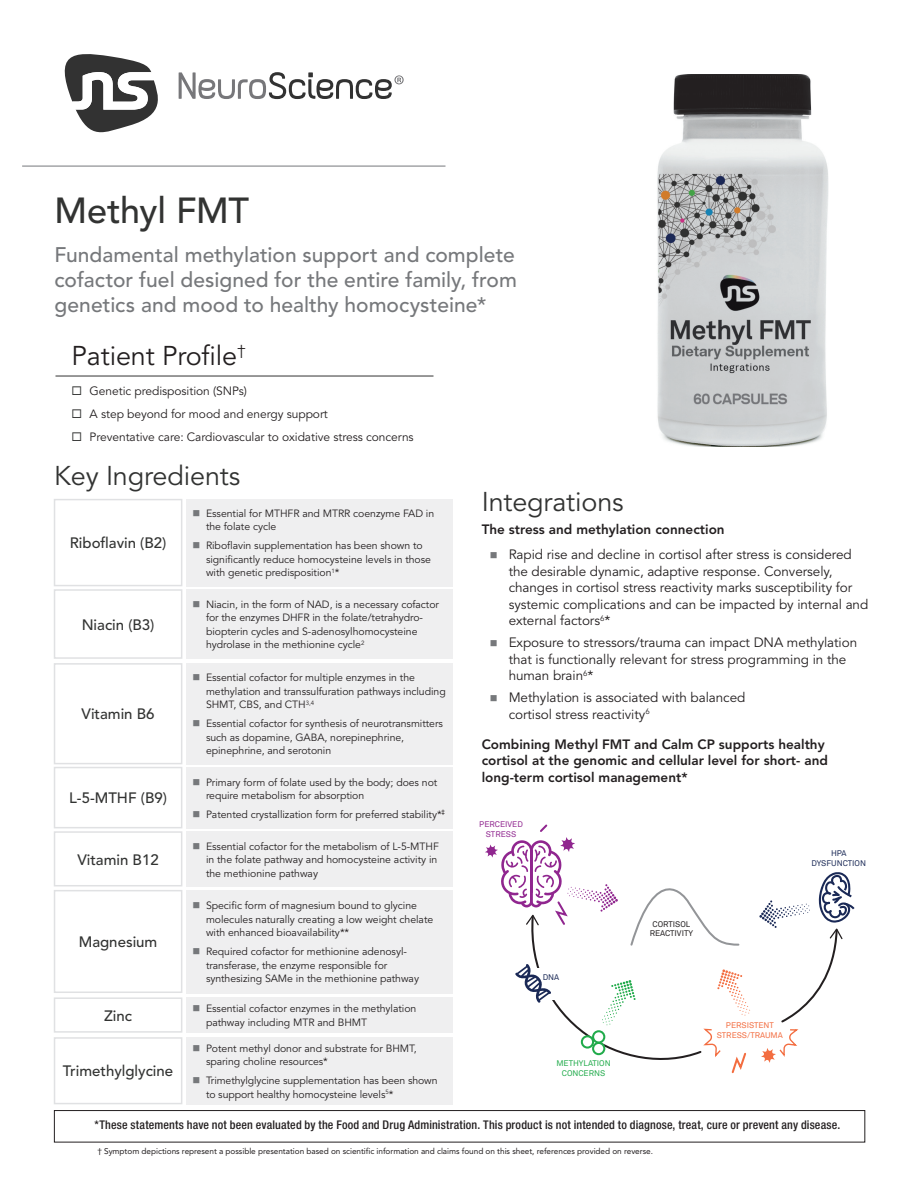
<style>
.page{position:relative;width:918px;height:1188px;background:#fff}
.page>*{position:absolute;margin:0;border:0;box-sizing:border-box;transform-origin:0 0}
.Body_Heading{font:500 36px "Avenir LT Std";letter-spacing:-.005em;color:#323332}
.Side_Bar_Heading{font:27px "Avenir LT Std";letter-spacing:-.005em;color:#323332}
.Side_Bar_Heading-2{font:27px "Avenir LT Std";letter-spacing:-.005em;color:#231f20}
.Body_Heading-2{font:500 21px/25.2px "Avenir LT Std";color:#76787b;text-align:justify}
.t1{font:500 15px "Avenir LT Std";color:#323332}
.t2{font:13.5px/16.5px "Avenir LT Std";letter-spacing:-.005em;color:#231f20}
.Blue_Bullet{font:800 13.5px/16.5px "Avenir LT Std";color:#231f20}
.Body_Sub_Heading{font:500 condensed 12px "Helvetica Neue LT Std";letter-spacing:.015em;color:#231f20}
.t3{font:12px "Avenir LT Std";letter-spacing:-.005em;color:#231f20}
.t4{font:10.5px/13.5px "Avenir LT Std";letter-spacing:-.005em;color:#231f20}
.Bullet_hexagon{font:8.25px "Avenir LT Std";letter-spacing:-.005em;color:#231f20}
.t5{font:8.1px/9.8px "Akkurat";color:#f36d40;text-align:center}
.t6{font:8.1px/9.8px "Akkurat";color:#21ab4b;text-align:center}
.t7{font:8.1px/9.8px "Akkurat";color:#231f20;text-align:center}
.t8{font:8.1px/9.8px "Akkurat";color:#1a2956;text-align:center}
.t9{font:8.1px/9.8px "Akkurat";color:#90268f;text-align:center}
</style>
<div class="page">
<hr style="left:22px;top:166px;width:423px;height:1px;background:#76787b">
<img style="left:657px;top:74px;width:172px;height:373px">
<div style="left:54px;top:1110px;width:811px;height:32px;border:1px solid #231f20"></div>
<hr style="left:56px;top:376px;width:378px;height:1px;background:#323332">
<div style="left:186px;top:589px;width:267px;height:70px;background:#efeff0"></div>
<div style="left:186px;top:663px;width:267px;height:101px;background:#efeff0"></div>
<div style="left:186px;top:499px;width:267px;height:87px;background:#efeff0"></div>
<div style="left:186px;top:767px;width:267px;height:62px;background:#efeff0"></div>
<div style="left:186px;top:831px;width:267px;height:56px;background:#efeff0"></div>
<div style="left:186px;top:890px;width:267px;height:104px;background:#efeff0"></div>
<div style="left:186px;top:997px;width:267px;height:36px;background:#efeff0"></div>
<div style="left:186px;top:1037px;width:267px;height:68px;background:#efeff0"></div>
<div style="left:54px;top:589px;width:128px;height:70px;border:2px solid #e0e1e3"></div>
<div style="left:54px;top:663px;width:128px;height:101px;border:2px solid #e0e1e3"></div>
<div style="left:54px;top:499px;width:128px;height:87px;border:2px solid #e0e1e3"></div>
<div style="left:54px;top:767px;width:128px;height:61px;border:2px solid #e0e1e3"></div>
<div style="left:54px;top:831px;width:128px;height:55px;border:2px solid #e0e1e3"></div>
<div style="left:54px;top:890px;width:128px;height:103px;border:2px solid #e0e1e3"></div>
<div style="left:54px;top:997px;width:128px;height:36px;border:2px solid #e0e1e3"></div>
<div style="left:54px;top:1037px;width:128px;height:67px;border:2px solid #e0e1e3"></div>
<svg style="left:64px;top:54px;width:94px;height:79px"></svg>
<svg style="left:179px;top:72px;width:225px;height:27px"></svg>
<svg style="left:759px;top:872px;width:96px;height:191px"></svg>
<svg style="left:485px;top:824px;width:265px;height:250px"></svg>
<p class="Body_Heading" style="left:55px;top:190px;width:196px">Methyl FMT</p>
<p class="Body_Heading-2" style="left:55px;top:242px;width:464px">Fundamental methylation support and complete cofactor fuel designed for the entire family, from genetics and mood to healthy homocysteine*</p>
<p class="Side_Bar_Heading-2" style="left:72px;top:340px;width:176px">Patient Profile<sup>†</sup></p>
<p class="t3" style="left:90px;top:384px;width:159px">Genetic predisposition (SNPs)</p>
<p class="t3" style="left:90px;top:407px;width:240px">A step beyond for mood and energy support</p>
<p class="t3" style="left:90px;top:430px;width:326px">Preventative care: Cardiovascular to oxidative stress concerns</p>
<p class="Side_Bar_Heading" style="left:54px;top:460px;width:188px">Key Ingredients</p>
<p class="t1" style="left:70px;top:534px;width:98px">Riboflavin (B2)</p>
<p class="t1" style="left:82px;top:616px;width:74px">Niacin (B3)</p>
<p class="t1" style="left:82px;top:706px;width:75px">Vitamin B6</p>
<p class="t1" style="left:69px;top:789px;width:99px">L-5-MTHF (B9)</p>
<p class="t1" style="left:77px;top:851px;width:83px">Vitamin B12</p>
<p class="t1" style="left:79px;top:933px;width:80px">Magnesium</p>
<p class="t1" style="left:104px;top:1007px;width:30px">Zinc</p>
<p class="t1" style="left:63px;top:1063px;width:112px">Trimethylglycine</p>
<p class="t4" style="left:206px;top:507px;width:230px">Essential for MTHFR and MTRR coenzyme FAD in the folate cycle</p>
<p class="t4" style="left:206px;top:539px;width:227px">Riboflavin supplementation has been shown to significantly reduce homocysteine levels in those with genetic predisposition<sup>1</sup>*</p>
<p class="t4" style="left:206px;top:598px;width:235px">Niacin, in the form of NAD, is a necessary cofactor for the enzymes DHFR in the folate/tetrahydro&shy;biopterin cycles and S-adenosylhomocysteine hydrolase in the methionine cycle<sup>2</sup></p>
<p class="t4" style="left:206px;top:671px;width:241px">Essential cofactor for multiple enzymes in the methylation and transsulfuration pathways including<br>SHMT, CBS, and CTH<sup>3,4</sup></p>
<p class="t4" style="left:206px;top:717px;width:238px">Essential cofactor for synthesis of neurotransmitters such as dopamine, GABA, norepinephrine, epinephrine, and serotonin</p>
<p class="t4" style="left:206px;top:775px;width:233px">Primary form of folate used by the body; does not require metabolism for absorption</p>
<p class="t4" style="left:206px;top:808px;width:241px">Patented crystallization form for preferred stability*<sup>‡</sup></p>
<p class="t4" style="left:206px;top:839px;width:234px">Essential cofactor for the metabolism of L-5-MTHF in the folate pathway and homocysteine activity in the methionine pathway</p>
<p class="t4" style="left:206px;top:899px;width:229px">Specific form of magnesium bound to glycine molecules naturally creating a low weight chelate with enhanced bioavailability**</p>
<p class="t4" style="left:206px;top:945px;width:215px">Required cofactor for methionine adenosyl&shy;transferase, the enzyme responsible for synthesizing SAMe in the methionine pathway</p>
<p class="t4" style="left:206px;top:1002px;width:212px">Essential cofactor enzymes in the methylation pathway including MTR and BHMT</p>
<p class="t4" style="left:206px;top:1042px;width:212px">Potent methyl donor and substrate for BHMT, sparing choline resources*</p>
<p class="t4" style="left:206px;top:1074px;width:233px">Trimethylglycine supplementation has been shown to support healthy homocysteine levels<sup>5</sup>*</p>
<p class="Side_Bar_Heading" style="left:482px;top:486px;width:144px">Integrations</p>
<p class="Blue_Bullet" style="left:482px;top:521px;width:244px">The stress and methylation connection</p>
<p class="t2" style="left:509px;top:547px;width:361px">Rapid rise and decline in cortisol after stress is considered the desirable dynamic, adaptive response. Conversely, changes in cortisol stress reactivity marks susceptibility for systemic complications and can be impacted by internal and external factors<sup>6</sup>*</p>
<p class="t2" style="left:509px;top:635px;width:350px">Exposure to stressors/trauma can impact DNA methylation that is functionally relevant for stress programming in the human brain<sup>6</sup>*</p>
<p class="t2" style="left:509px;top:690px;width:238px">Methylation is associated with balanced cortisol stress reactivity<sup>6</sup></p>
<p class="Blue_Bullet" style="left:482px;top:736px;width:348px">Combining Methyl FMT and Calm CP supports healthy cortisol at the genomic and cellular level for short- and long-term cortisol management*</p>
<p class="t9" style="left:479px;top:820px;width:45px">PERCEIVED<br>STRESS</p>
<p class="t8" style="left:543px;top:972px;width:18px">DNA</p>
<p class="t6" style="left:556px;top:1058px;width:56px">METHYLATION<br>CONCERNS</p>
<p class="t7" style="left:650px;top:919px;width:45px">CORTISOL<br>REACTIVITY</p>
<p class="t8" style="left:812px;top:849px;width:56px">HPA<br>DYSFUNCTION</p>
<p class="t5" style="left:717px;top:1021px;width:68px">PERSISTENT<br>STRESS/TRAUMA</p>
<p class="Body_Sub_Heading" style="left:95px;top:1117px;width:747px">*These statements have not been evaluated by the Food and Drug Administration. This product is not intended to diagnose, treat, cure or prevent any disease.</p>
<p class="Bullet_hexagon" style="left:97px;top:1147px;width:557px">† Symptom depictions represent a possible presentation based on scientific information and claims found on this sheet, references provided on reverse.</p>
</div>
